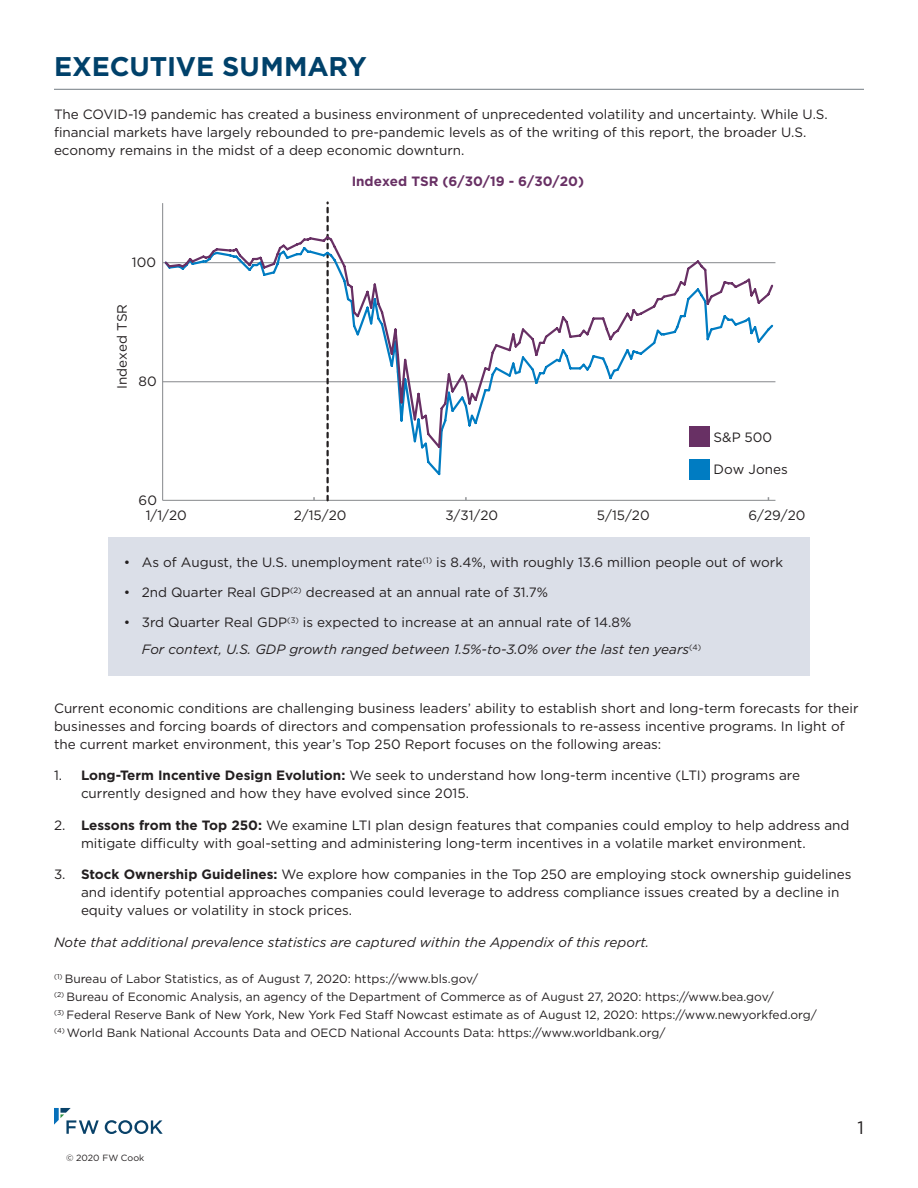
<style>
.page{position:relative;width:918px;height:1188px;background:#fff}
.page>*{position:absolute;margin:0;border:0;box-sizing:border-box;transform-origin:0 0}
.t1{font:700 27px "Gotham";letter-spacing:-.005em;color:#00416a}
.t2{font:18px "Gotham";color:#231f20}
.Body_Copy{font:13.5px/18px "Gotham";color:#231f20}
.Main_Bullets{font:13.5px "Gotham";color:#231f20}
.Body_Copy-2{font:italic 13.5px "Gotham";color:#231f20}
.t3{font:700 13.5px "Gotham";color:#683064}
.Body_Copy-3{font:12px "Gotham";color:#231f20}
.t4{font:9px "Gotham";color:#231f20}
.s1{font-weight:700}
</style>
<div class="page">
<svg style="left:105px;top:1120px;width:58px;height:14px"></svg>
<svg style="left:54px;top:1108px;width:45px;height:26px"></svg>
<div style="left:108px;top:537px;width:702px;height:139px;background:#dbdfe8"></div>
<hr style="left:54px;top:89px;width:810px;height:1px;background:#737c82">
<hr style="left:162px;top:203px;width:1px;height:297px;background:#939598">
<hr style="left:163px;top:500px;width:612px;height:1px;background:#939598">
<svg style="left:326px;top:203px;width:3px;height:297px"></svg>
<svg style="left:163px;top:234px;width:612px;height:216px"></svg>
<div style="left:689px;top:426px;width:20px;height:21px;background:#683064"></div>
<div style="left:689px;top:459px;width:20px;height:21px;background:#007cc2"></div>
<h1 class="t1" style="left:54px;top:48px;width:314px">EXECUTIVE SUMMARY</h1>
<p class="Body_Copy" style="left:54px;top:105px;width:775px">The COVID-19 pandemic has created a business environment of unprecedented volatility and uncertainty. While U.S. financial markets have largely rebounded to pre-pandemic levels as of the writing of this report, the broader U.S. economy remains in the midst of a deep economic downturn.</p>
<p class="t3" style="left:352px;top:172px;width:234px">Indexed TSR (6/30/19 - 6/30/20)</p>
<p class="Body_Copy" style="left:132px;top:253px;width:26px">100</p>
<p class="Body_Copy" style="left:113px;top:389px;width:86px;rotate:-90deg">Indexed TSR</p>
<p class="Body_Copy" style="left:139px;top:372px;width:20px">80</p>
<p class="Body_Copy" style="left:139px;top:491px;width:20px">60</p>
<p class="Body_Copy" style="left:146px;top:506px;width:43px">1/1/20</p>
<p class="Body_Copy" style="left:294px;top:506px;width:54px">2/15/20</p>
<p class="Body_Copy" style="left:445px;top:506px;width:54px">3/31/20</p>
<p class="Body_Copy" style="left:714px;top:428px;width:60px">S&amp;P 500</p>
<p class="Body_Copy" style="left:714px;top:460px;width:76px">Dow Jones</p>
<p class="Body_Copy" style="left:597px;top:506px;width:54px">5/15/20</p>
<p class="Body_Copy" style="left:748px;top:506px;width:59px">6/29/20</p>
<p class="Main_Bullets" style="left:124px;top:554px;width:661px">• As of August, the U.S. unemployment rate<sup>(1)</sup> is 8.4%, with roughly 13.6 million people out of work</p>
<p class="Main_Bullets" style="left:124px;top:584px;width:426px">• 2nd Quarter Real GDP<sup>(2)</sup> decreased at an annual rate of 31.7%</p>
<p class="Main_Bullets" style="left:124px;top:614px;width:509px">• 3rd Quarter Real GDP<sup>(3)</sup> is expected to increase at an annual rate of 14.8%</p>
<p class="Body_Copy-2" style="left:142px;top:641px;width:561px">For context, U.S. GDP growth ranged between 1.5%-to-3.0% over the last ten years<sup>(4)</sup></p>
<p class="Body_Copy" style="left:54px;top:699px;width:806px">Current economic conditions are challenging business leaders’ ability to establish short and long-term forecasts for their businesses and forcing boards of directors and compensation professionals to re-assess incentive programs. In light of the current market environment, this year’s Top 250 Report focuses on the following areas:</p>
<p class="Body_Copy" style="left:81px;top:766px;width:721px;text-indent:-27px">1. <span class="s1">Long-Term Incentive Design Evolution:</span> We seek to understand how long-term incentive (LTI) programs are currently designed and how they have evolved since 2015.</p>
<p class="Body_Copy" style="left:81px;top:816px;width:770px;text-indent:-27px">2. <span class="s1">Lessons from the Top 250:</span> We examine LTI plan design features that companies could employ to help address and mitigate difficulty with goal-setting and administering long-term incentives in a volatile market environment.</p>
<p class="Body_Copy" style="left:81px;top:865px;width:772px;text-indent:-27px">3. <span class="s1">Stock Ownership Guidelines:</span> We explore how companies in the Top 250 are employing stock ownership guidelines and identify potential approaches companies could leverage to address compliance issues created by a decline in equity values or volatility in stock prices.</p>
<p class="Body_Copy-2" style="left:54px;top:933px;width:597px">Note that additional prevalence statistics are captured within the Appendix of this report.</p>
<p class="Body_Copy-3" style="left:54px;top:971px;width:426px"><sup>(1)</sup> Bureau of Labor Statistics, as of August 7, 2020: https://www.bls.gov/</p>
<p class="Body_Copy-3" style="left:54px;top:989px;width:721px"><sup>(2)</sup> Bureau of Economic Analysis, an agency of the Department of Commerce as of August 27, 2020: https://www.bea.gov/</p>
<p class="Body_Copy-3" style="left:54px;top:1007px;width:764px"><sup>(3)</sup> Federal Reserve Bank of New York, New York Fed Staff Nowcast estimate as of August 12, 2020: https://www.newyorkfed.org/</p>
<p class="Body_Copy-3" style="left:54px;top:1025px;width:613px"><sup>(4)</sup> World Bank National Accounts Data and OECD National Accounts Data: https://www.worldbank.org/</p>
<p class="t4" style="left:66px;top:1152px;width:80px">© 2020 FW Cook</p>
<h2 class="t2" style="left:858px;top:1116px;width:8px">1</h2>
</div>
